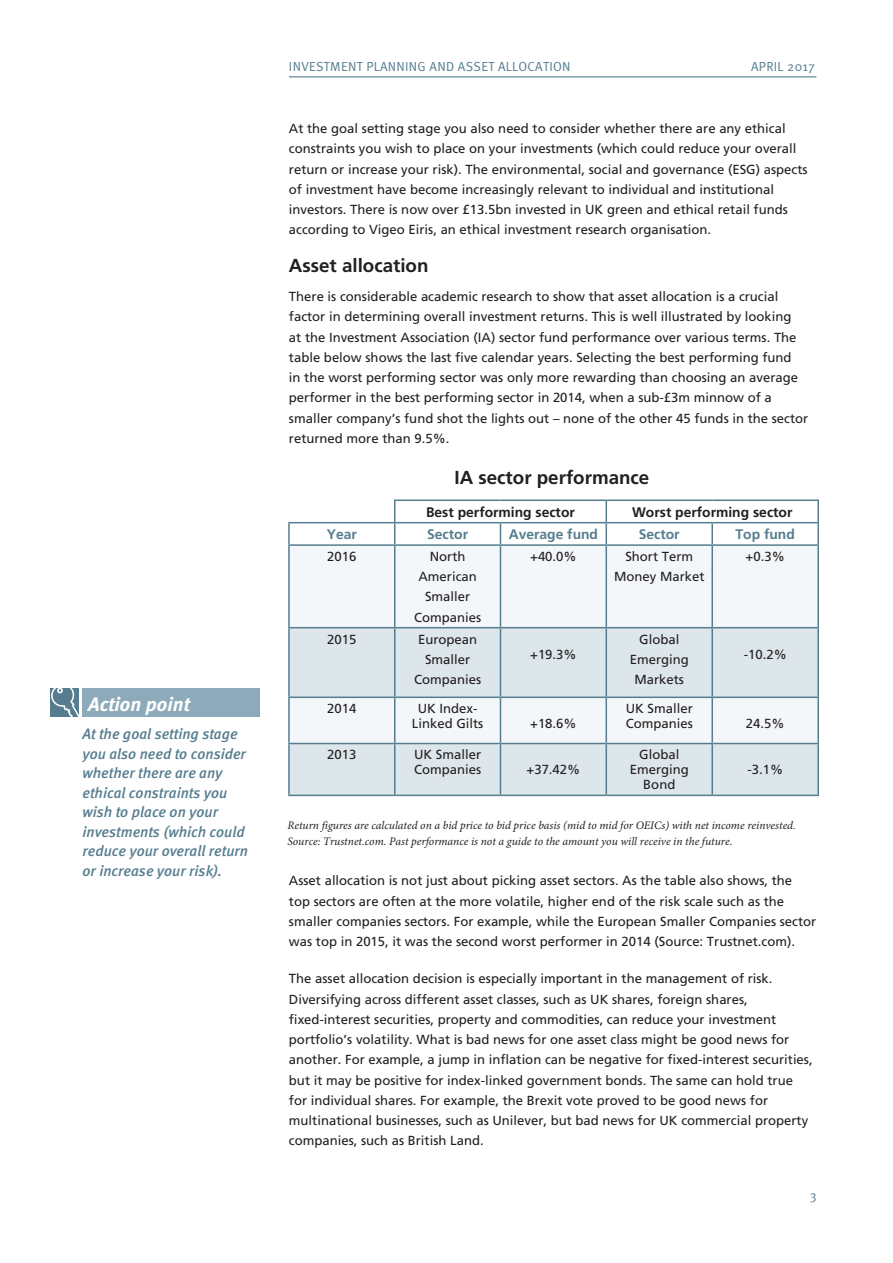
<style>
.page{position:relative;width:893px;height:1263px;background:#fff}
.page>*{position:absolute;margin:0;border:0;box-sizing:border-box;transform-origin:0 0}
.t1{font:italic 700 19.5px "Meta";color:#fff}
.t2{font:700 18.75px "Frutiger";color:#231f20}
.t3{font:italic 500 15px/19.5px "Meta";color:#557d8f}
.t4{font:700 13.8px "Frutiger";color:#231f20}
.t5{font:700 13.8px "Frutiger";color:#557d8f}
.t6{font:13.2px/20.2px "Frutiger";color:#231f20}
.t7{font:13.2px "Meta Normal";letter-spacing:.025em;color:#557d8f}
.t8{font:italic 11.55px/16.5px "Minion Pro";color:#231f20}
</style>
<div class="page">
<hr style="left:289px;top:76px;width:527px;height:1px;background:#557d8f">
<svg style="left:50px;top:688px;width:29px;height:29px"></svg>
<div style="left:82px;top:688px;width:178px;height:29px;background:#8caab9"></div>
<div style="left:290px;top:546px;width:527px;height:81px;background:#f4f7f9"></div>
<svg style="left:290px;top:628px;width:527px;height:167px;fill:#dde6eb"></svg>
<hr style="left:288px;top:522px;width:107px;height:1px;background:#557d8f">
<hr style="left:394px;top:499px;width:106px;height:2px;background:#557d8f">
<hr style="left:500px;top:499px;width:106px;height:2px;background:#557d8f">
<hr style="left:395px;top:522px;width:105px;height:1px;background:#557d8f">
<hr style="left:500px;top:522px;width:106px;height:1px;background:#557d8f">
<hr style="left:605px;top:501px;width:2px;height:21px;background:#557d8f">
<hr style="left:606px;top:499px;width:106px;height:2px;background:#557d8f">
<hr style="left:712px;top:499px;width:107px;height:2px;background:#557d8f">
<hr style="left:606px;top:522px;width:106px;height:1px;background:#557d8f">
<hr style="left:817px;top:501px;width:2px;height:21px;background:#557d8f">
<hr style="left:712px;top:522px;width:107px;height:1px;background:#557d8f">
<hr style="left:288px;top:523px;width:2px;height:21px;background:#557d8f">
<svg style="left:394px;top:501px;width:1px;height:43px"></svg>
<svg style="left:500px;top:523px;width:1px;height:21px"></svg>
<hr style="left:605px;top:523px;width:2px;height:21px;background:#557d8f">
<hr style="left:711px;top:523px;width:2px;height:21px;background:#557d8f">
<hr style="left:817px;top:523px;width:2px;height:21px;background:#557d8f">
<hr style="left:288px;top:628px;width:2px;height:68px;background:#557d8f">
<hr style="left:288px;top:698px;width:2px;height:45px;background:#557d8f">
<hr style="left:288px;top:696px;width:107px;height:2px;background:#557d8f">
<hr style="left:395px;top:696px;width:105px;height:2px;background:#557d8f">
<hr style="left:500px;top:696px;width:106px;height:2px;background:#557d8f">
<hr style="left:606px;top:696px;width:106px;height:2px;background:#557d8f">
<hr style="left:712px;top:696px;width:107px;height:2px;background:#557d8f">
<hr style="left:394px;top:628px;width:1px;height:68px;background:#557d8f">
<hr style="left:500px;top:628px;width:1px;height:68px;background:#557d8f">
<hr style="left:605px;top:628px;width:2px;height:68px;background:#557d8f">
<hr style="left:711px;top:628px;width:2px;height:68px;background:#557d8f">
<hr style="left:817px;top:628px;width:2px;height:68px;background:#557d8f">
<hr style="left:394px;top:698px;width:1px;height:45px;background:#557d8f">
<hr style="left:500px;top:698px;width:1px;height:45px;background:#557d8f">
<hr style="left:605px;top:698px;width:2px;height:45px;background:#557d8f">
<hr style="left:711px;top:698px;width:2px;height:45px;background:#557d8f">
<hr style="left:817px;top:698px;width:2px;height:45px;background:#557d8f">
<hr style="left:288px;top:744px;width:2px;height:51px;background:#557d8f">
<hr style="left:288px;top:743px;width:107px;height:1px;background:#557d8f">
<hr style="left:394px;top:744px;width:1px;height:51px;background:#557d8f">
<hr style="left:395px;top:743px;width:105px;height:1px;background:#557d8f">
<hr style="left:500px;top:743px;width:106px;height:1px;background:#557d8f">
<hr style="left:500px;top:744px;width:1px;height:51px;background:#557d8f">
<hr style="left:605px;top:744px;width:2px;height:51px;background:#557d8f">
<hr style="left:606px;top:743px;width:106px;height:1px;background:#557d8f">
<hr style="left:711px;top:744px;width:2px;height:51px;background:#557d8f">
<hr style="left:712px;top:743px;width:107px;height:1px;background:#557d8f">
<hr style="left:817px;top:744px;width:2px;height:51px;background:#557d8f">
<hr style="left:288px;top:795px;width:107px;height:1px;background:#557d8f">
<hr style="left:395px;top:795px;width:105px;height:1px;background:#557d8f">
<hr style="left:500px;top:795px;width:106px;height:1px;background:#557d8f">
<hr style="left:606px;top:795px;width:106px;height:1px;background:#557d8f">
<hr style="left:712px;top:795px;width:107px;height:1px;background:#557d8f">
<hr style="left:288px;top:544px;width:107px;height:2px;background:#557d8f">
<hr style="left:288px;top:546px;width:2px;height:81px;background:#557d8f">
<hr style="left:288px;top:627px;width:107px;height:1px;background:#557d8f">
<hr style="left:395px;top:544px;width:105px;height:2px;background:#557d8f">
<hr style="left:394px;top:546px;width:1px;height:81px;background:#557d8f">
<hr style="left:395px;top:627px;width:105px;height:1px;background:#557d8f">
<hr style="left:500px;top:544px;width:106px;height:2px;background:#557d8f">
<hr style="left:500px;top:546px;width:1px;height:81px;background:#557d8f">
<hr style="left:500px;top:627px;width:106px;height:1px;background:#557d8f">
<hr style="left:606px;top:544px;width:106px;height:2px;background:#557d8f">
<hr style="left:605px;top:546px;width:2px;height:81px;background:#557d8f">
<hr style="left:606px;top:627px;width:106px;height:1px;background:#557d8f">
<hr style="left:712px;top:544px;width:107px;height:2px;background:#557d8f">
<hr style="left:711px;top:546px;width:2px;height:81px;background:#557d8f">
<hr style="left:817px;top:546px;width:2px;height:81px;background:#557d8f">
<hr style="left:712px;top:627px;width:107px;height:1px;background:#557d8f">
<h1 class="t1" style="left:88px;top:692px;width:103px">Action point</h1>
<p class="t3" style="left:82px;top:724px;width:167px">At the goal setting stage you also need to consider whether there are any ethical constraints you wish to place on your investments (which could reduce your overall return or increase your risk).</p>
<p class="t7" style="left:289px;top:58px;width:283px">INVESTMENT PLANNING AND ASSET ALLOCATION</p>
<p class="t7" style="left:751px;top:58px;width:65px">APRIL 2017</p>
<p class="t6" style="left:289px;top:119px;width:520px">At the goal setting stage you also need to consider whether there are any ethical constraints you wish to place on your investments (which could reduce your overall return or increase your risk). The environmental, social and governance (ESG) aspects of investment have become increasingly relevant to individual and institutional investors. There is now over £13.5bn invested in UK green and ethical retail funds according to Vigeo Eiris, an ethical investment research organisation.</p>
<h2 class="t2" style="left:289px;top:255px;width:141px">Asset allocation</h2>
<p class="t6" style="left:289px;top:287px;width:521px">There is considerable academic research to show that asset allocation is a crucial factor in determining overall investment returns. This is well illustrated by looking<br>at the Investment Association (IA) sector fund performance over various terms. The table below shows the last five calendar years. Selecting the best performing fund<br>in the worst performing sector was only more rewarding than choosing an average performer in the best performing sector in 2014, when a sub-£3m minnow of a smaller company’s fund shot the lights out – none of the other 45 funds in the sector returned more than 9.5%.</p>
<h2 class="t2" style="left:454px;top:467px;width:196px">IA sector performance</h2>
<p class="t4" style="left:426px;top:504px;width:150px">Best performing sector</p>
<p class="t4" style="left:632px;top:504px;width:162px">Worst performing sector</p>
<p class="t5" style="left:327px;top:526px;width:32px">Year</p>
<p class="t5" style="left:427px;top:526px;width:42px">Sector</p>
<p class="t5" style="left:509px;top:526px;width:91px">Average fund</p>
<p class="t5" style="left:639px;top:526px;width:42px">Sector</p>
<p class="t5" style="left:736px;top:526px;width:61px">Top fund</p>
<p class="t6" style="left:327px;top:546px;width:31px">2016</p>
<p class="t6" style="left:414px;top:546px;width:69px;text-align:center">North<br>American<br>Smaller<br>Companies</p>
<p class="t6" style="left:530px;top:546px;width:48px">+40.0%</p>
<p class="t6" style="left:614px;top:546px;width:92px;text-align:center">Short Term<br>Money Market</p>
<p class="t6" style="left:746px;top:546px;width:41px">+0.3%</p>
<p class="t6" style="left:327px;top:629px;width:31px">2015</p>
<p class="t6" style="left:414px;top:629px;width:69px;text-align:center">European<br>Smaller<br>Companies</p>
<p class="t6" style="left:630px;top:629px;width:61px;text-align:center">Global<br>Emerging<br>Markets</p>
<p class="t6" style="left:530px;top:644px;width:48px">+19.3%</p>
<p class="t6" style="left:744px;top:644px;width:45px">-10.2%</p>
<p class="t6" style="left:327px;top:698px;width:31px">2014</p>
<p class="t6" style="left:412px;top:701px;width:73px;line-height:15px;text-align:center">UK Index-<br>Linked Gilts</p>
<p class="t6" style="left:327px;top:745px;width:31px">2013</p>
<p class="t6" style="left:414px;top:747px;width:69px;line-height:15px">UK Smaller<br>Companies</p>
<p class="t6" style="left:530px;top:713px;width:48px">+18.6%</p>
<p class="t6" style="left:526px;top:760px;width:55px">+37.42%</p>
<p class="t6" style="left:626px;top:701px;width:69px;line-height:15px">UK Smaller<br>Companies</p>
<p class="t6" style="left:630px;top:747px;width:61px;line-height:15px;text-align:center">Global<br>Emerging<br>Bond</p>
<p class="t6" style="left:746px;top:713px;width:40px">24.5%</p>
<p class="t6" style="left:747px;top:760px;width:37px">-3.1%</p>
<p class="t8" style="left:287px;top:817px;width:510px">Return figures are calculated on a bid price to bid price basis (mid to mid for OEICs) with net income reinvested.<br>Source: Trustnet.com. Past performance is not a guide to the amount you will receive in the future.</p>
<p class="t6" style="left:289px;top:871px;width:529px">Asset allocation is not just about picking asset sectors. As the table also shows, the top sectors are often at the more volatile, higher end of the risk scale such as the smaller companies sectors. For example, while the European Smaller Companies sector was top in 2015, it was the second worst performer in 2014 (Source: Trustnet.com).</p>
<p class="t6" style="left:289px;top:969px;width:525px">The asset allocation decision is especially important in the management of risk.<br>Diversifying across different asset classes, such as UK shares, foreign shares, fixed-interest securities, property and commodities, can reduce your investment portfolio’s volatility. What is bad news for one asset class might be good news for another. For example, a jump in inflation can be negative for fixed-interest securities, but it may be positive for index-linked government bonds. The same can hold true for individual shares. For example, the Brexit vote proved to be good news for multinational businesses, such as Unilever, but bad news for UK commercial property companies, such as British Land.</p>
<p class="t7" style="left:810px;top:1187px;width:8px">3</p>
</div>
